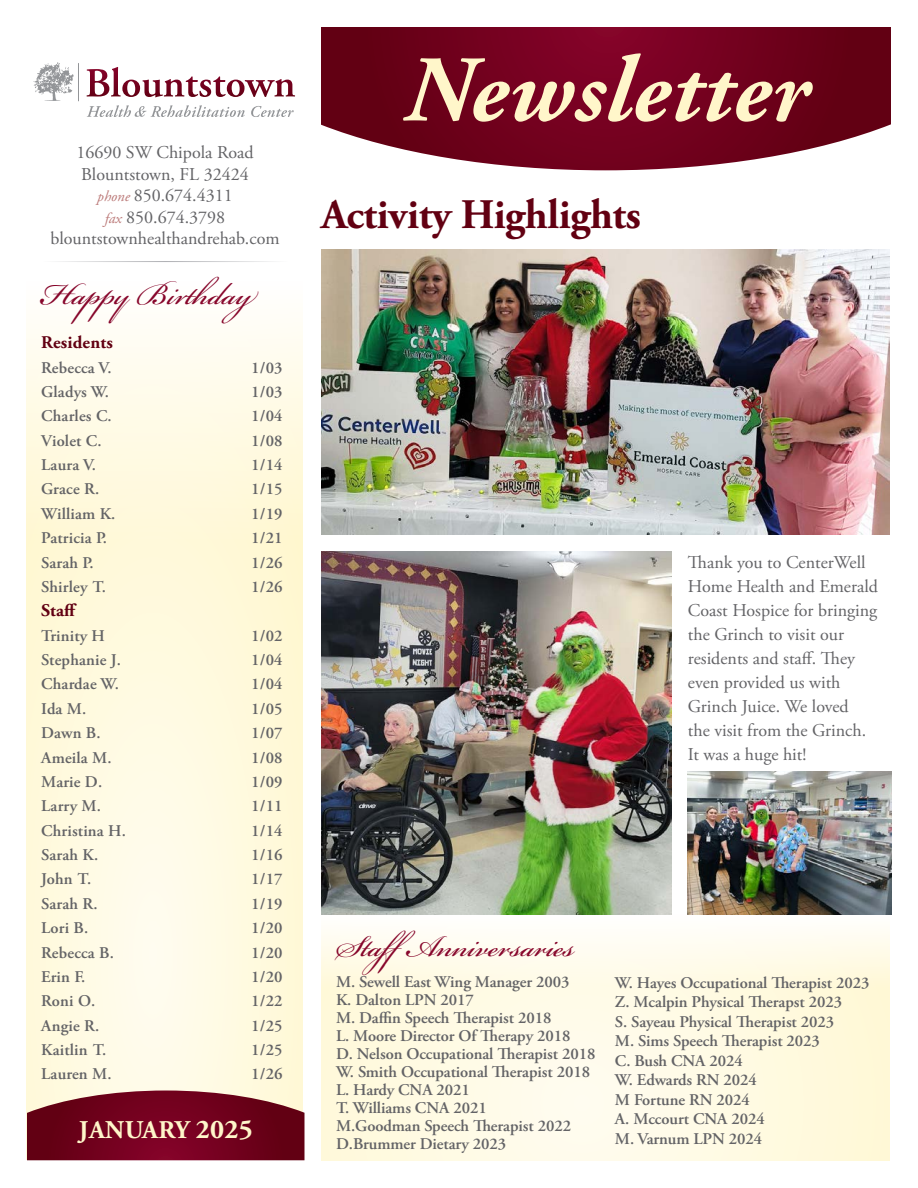
<style>
.page{position:relative;width:918px;height:1188px;background:#fff}
.page>*{position:absolute;margin:0;border:0;box-sizing:border-box;transform-origin:0 0}
.t1{font:italic 700 93.75px "Adobe Garamond Pro";letter-spacing:.01em;color:#fff6ca}
.t2{font:48px "Bickham Script Pro";color:#87062b}
.t3{font:46.5px "Bickham Script Pro";letter-spacing:-.005em;color:#87062b}
.t4{font:700 42px "Adobe Garamond Pro";letter-spacing:-.01em;color:#620012}
.t5{font:700 25.5px "Adobe Garamond Pro";letter-spacing:.015em;color:#fff6ca}
.t6{font:18px/24px "Adobe Garamond Pro";color:#636366}
.t7{font:700 17.85px "Adobe Garamond Pro";letter-spacing:.01em;color:#620012}
.t8{font:600 16.35px "Adobe Garamond Pro";letter-spacing:-.005em;color:#636366}
.s1{font-style:italic;font-size:15px;color:#bb7978}
.s2{font-size:27px}
</style>
<div class="page">
<img style="left:688px;top:772px;width:203px;height:142px">
<svg style="left:26px;top:326px;width:276px;height:834px;background:#fef9e0"></svg>
<svg style="left:321px;top:27px;width:570px;height:143px;background:#7c1931"></svg>
<hr style="left:41px;top:261px;width:246px;height:1px;background:#adaeb2">
<svg style="left:86px;top:67px;width:209px;height:30px"></svg>
<hr style="left:78px;top:63px;width:1px;height:38px;background:#939598">
<svg style="left:87px;top:105px;width:158px;height:12px"></svg>
<svg style="left:251px;top:106px;width:43px;height:11px"></svg>
<svg style="left:33px;top:62px;width:41px;height:39px"></svg>
<svg style="left:27px;top:1091px;width:277px;height:69px;background:#7c172d"></svg>
<img style="left:321px;top:250px;width:569px;height:284px">
<img style="left:321px;top:552px;width:351px;height:362px">
<svg style="left:321px;top:914px;width:569px;height:246px"></svg>
<p class="t6" style="left:76px;top:142px;width:179px;line-height:21.6px;text-align:center">16690 SW Chipola Road<br>Blountstown, FL 32424 <span class="s1">phone</span> 850.674.4311<br><span class="s1">fax</span> 850.674.3798</p>
<p class="t6" style="left:50px;top:227px;width:231px">blountstownhealthandrehab.com</p>
<p class="t2" style="left:41px;top:259px;width:214px">Happy Birthday</p>
<p class="t7" style="left:41px;top:332px;width:73px">Residents</p>
<p class="t8" style="left:41px;top:358px;width:72px">Rebecca V.</p>
<p class="t8" style="left:251px;top:358px;width:33px">1/03</p>
<p class="t8" style="left:41px;top:382px;width:69px">Gladys W.</p>
<p class="t8" style="left:251px;top:382px;width:33px">1/03</p>
<p class="t8" style="left:41px;top:407px;width:72px">Charles C.</p>
<p class="t8" style="left:251px;top:407px;width:33px">1/04</p>
<p class="t8" style="left:41px;top:431px;width:62px">Violet C.</p>
<p class="t8" style="left:251px;top:431px;width:33px">1/08</p>
<p class="t8" style="left:41px;top:455px;width:56px">Laura V.</p>
<p class="t8" style="left:251px;top:455px;width:33px">1/14</p>
<p class="t8" style="left:41px;top:480px;width:60px">Grace R.</p>
<p class="t8" style="left:251px;top:480px;width:33px">1/15</p>
<p class="t8" style="left:41px;top:504px;width:76px">William K.</p>
<p class="t8" style="left:251px;top:504px;width:33px">1/19</p>
<p class="t8" style="left:41px;top:529px;width:67px">Patricia P.</p>
<p class="t8" style="left:251px;top:529px;width:33px">1/21</p>
<p class="t8" style="left:41px;top:553px;width:54px">Sarah P.</p>
<p class="t8" style="left:251px;top:553px;width:33px">1/26</p>
<p class="t8" style="left:41px;top:577px;width:66px">Shirley T.</p>
<p class="t8" style="left:251px;top:577px;width:33px">1/26</p>
<p class="t7" style="left:41px;top:600px;width:37px">Staff</p>
<p class="t8" style="left:41px;top:626px;width:65px">Trinity H</p>
<p class="t8" style="left:251px;top:626px;width:33px">1/02</p>
<p class="t8" style="left:41px;top:650px;width:81px">Stephanie J.</p>
<p class="t8" style="left:251px;top:650px;width:33px">1/04</p>
<p class="t8" style="left:41px;top:675px;width:79px">Chardae W.</p>
<p class="t8" style="left:251px;top:675px;width:33px">1/04</p>
<p class="t8" style="left:41px;top:699px;width:47px">Ida M.</p>
<p class="t8" style="left:251px;top:699px;width:33px">1/05</p>
<p class="t8" style="left:41px;top:724px;width:61px">Dawn B.</p>
<p class="t8" style="left:251px;top:724px;width:33px">1/07</p>
<p class="t8" style="left:41px;top:748px;width:72px">Ameila M.</p>
<p class="t8" style="left:251px;top:748px;width:33px">1/08</p>
<p class="t8" style="left:41px;top:772px;width:63px">Marie D.</p>
<p class="t8" style="left:251px;top:772px;width:33px">1/09</p>
<p class="t8" style="left:41px;top:797px;width:61px">Larry M.</p>
<p class="t8" style="left:251px;top:797px;width:33px">1/11</p>
<p class="t8" style="left:41px;top:821px;width:86px">Christina H.</p>
<p class="t8" style="left:251px;top:821px;width:33px">1/14</p>
<p class="t8" style="left:41px;top:845px;width:59px">Sarah K.</p>
<p class="t8" style="left:251px;top:845px;width:33px">1/16</p>
<p class="t8" style="left:41px;top:870px;width:52px">John T.</p>
<p class="t8" style="left:251px;top:870px;width:33px">1/17</p>
<p class="t8" style="left:41px;top:894px;width:58px">Sarah R.</p>
<p class="t8" style="left:251px;top:894px;width:33px">1/19</p>
<p class="t8" style="left:41px;top:919px;width:49px">Lori B.</p>
<p class="t8" style="left:251px;top:919px;width:33px">1/20</p>
<p class="t8" style="left:41px;top:943px;width:74px">Rebecca B.</p>
<p class="t8" style="left:251px;top:943px;width:33px">1/20</p>
<p class="t8" style="left:41px;top:967px;width:46px">Erin F.</p>
<p class="t8" style="left:251px;top:967px;width:33px">1/20</p>
<p class="t8" style="left:41px;top:992px;width:56px">Roni O.</p>
<p class="t8" style="left:251px;top:992px;width:33px">1/22</p>
<p class="t8" style="left:41px;top:1016px;width:60px">Angie R.</p>
<p class="t8" style="left:251px;top:1016px;width:33px">1/25</p>
<p class="t8" style="left:41px;top:1040px;width:67px">Kaitlin T.</p>
<p class="t8" style="left:251px;top:1040px;width:33px">1/25</p>
<p class="t8" style="left:41px;top:1065px;width:72px">Lauren M.</p>
<p class="t8" style="left:251px;top:1065px;width:33px">1/26</p>
<p class="t5" style="left:79px;top:1116px;width:175px">JANUARY <span class="s2">2025</span></p>
<p class="t1" style="left:404px;top:37px;width:406px">Newsletter</p>
<p class="t4" style="left:321px;top:190px;width:321px">Activity Highlights</p>
<p class="t6" style="left:688px;top:551px;width:191px">Thank you to CenterWell<br>Home Health and Emerald<br>Coast Hospice for bringing the Grinch to visit our residents and staff. They even provided us with<br>Grinch Juice. We loved<br>the visit from the Grinch.<br>It was a huge hit!</p>
<p class="t3" style="left:336px;top:912px;width:240px">StaffAnniversaries</p>
<p class="t8" style="left:336px;top:973px;width:235px">M. Sewell East Wing Manager 2003</p>
<p class="t8" style="left:336px;top:991px;width:139px">K. Dalton LPN 2017</p>
<p class="t8" style="left:336px;top:1009px;width:217px">M. Daffin Speech Therapist 2018</p>
<p class="t8" style="left:336px;top:1027px;width:236px">L. Moore Director Of Therapy 2018</p>
<p class="t8" style="left:336px;top:1045px;width:261px">D. Nelson Occupational Therapist 2018</p>
<p class="t8" style="left:336px;top:1063px;width:256px">W. Smith Occupational Therapist 2018</p>
<p class="t8" style="left:336px;top:1081px;width:135px">L. Hardy CNA 2021</p>
<p class="t8" style="left:336px;top:1099px;width:152px">T. Williams CNA 2021</p>
<p class="t8" style="left:336px;top:1117px;width:237px">M.Goodman Speech Therapist 2022</p>
<p class="t8" style="left:336px;top:1135px;width:172px">D.Brummer Dietary 2023</p>
<p class="t8" style="left:615px;top:973px;width:256px">W. Hayes Occupational Therapist 2023</p>
<p class="t8" style="left:615px;top:993px;width:229px">Z. Mcalpin Physical Therapst 2023</p>
<p class="t8" style="left:615px;top:1012px;width:221px">S. Sayeau Physical Therapist 2023</p>
<p class="t8" style="left:615px;top:1032px;width:206px">M. Sims Speech Therapist 2023</p>
<p class="t8" style="left:615px;top:1051px;width:129px">C. Bush CNA 2024</p>
<p class="t8" style="left:615px;top:1071px;width:144px">W. Edwards RN 2024</p>
<p class="t8" style="left:615px;top:1090px;width:136px">M Fortune RN 2024</p>
<p class="t8" style="left:615px;top:1110px;width:151px">A. Mccourt CNA 2024</p>
<p class="t8" style="left:615px;top:1129px;width:149px">M. Varnum LPN 2024</p>
</div>
